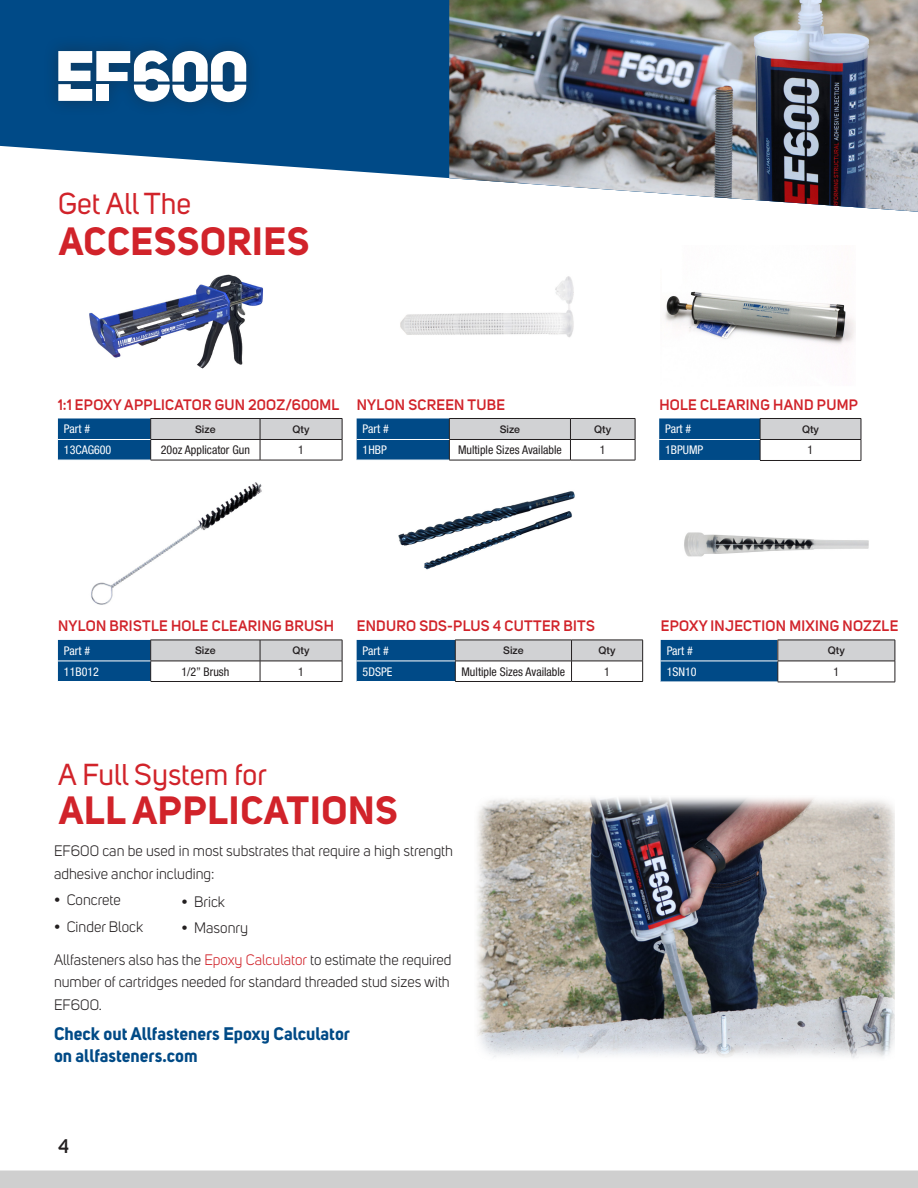
<style>
.page{position:relative;width:918px;height:1188px;background:#fff}
.page>*{position:absolute;margin:0;border:0;box-sizing:border-box;transform-origin:0 0}
.t1{font:700 39px "Uni Sans";letter-spacing:.02em;color:#d1232a}
.t2{font:30px "Uni Sans";color:#d1232a}
.t3{font:600 19.5px "Uni Sans";color:#231f20}
.t4{font:700 18px "Uni Sans";color:#004a86}
.t5{font:15px/22.5px "Uni Sans";color:#231f20}
.Heading_3{font:600 15px "Uni Sans";letter-spacing:.02em;color:#d1232a}
.t6{font:condensed 12px "Helvetica Neue LT Pro";color:#231f20}
.t7{font:condensed 12px "Helvetica Neue LT Pro";color:#fff}
.t8{font:500 10.5px "Helvetica Neue LT Pro";color:#231f20}
.s1{color:#d1232a}
</style>
<div class="page">
<img style="left:0;top:418px;width:918px;height:770px">
<svg style="left:0;top:0;width:449px;height:179px;background:#1f6095"></svg>
<div style="left:43px;top:36px;width:218px;height:81px;background:#004884"></div>
<svg style="left:58px;top:50px;width:188px;height:52px"></svg>
<img style="left:449px;top:0;width:469px;height:212px">
<img style="left:89px;top:274px;width:174px;height:95px">
<img style="left:664px;top:291px;width:191px;height:54px">
<img style="left:400px;top:276px;width:174px;height:62px">
<img style="left:79px;top:468px;width:196px;height:147px">
<img style="left:680px;top:468px;width:195px;height:147px">
<img style="left:393px;top:461px;width:195px;height:144px">
<svg style="left:58px;top:418px;width:285px;height:42px"></svg>
<hr style="left:150px;top:460px;width:110px;height:1px;background:#231f20">
<hr style="left:260px;top:460px;width:82px;height:1px;background:#231f20">
<hr style="left:58px;top:439px;width:92px;height:1px;background:#fff">
<hr style="left:58px;top:460px;width:92px;height:1px;background:#fff">
<div style="left:760px;top:418px;width:101px;height:21px;background:#d1d2d4"></div>
<hr style="left:760px;top:418px;width:101px;height:1px;background:#231f20">
<hr style="left:760px;top:439px;width:101px;height:1px;background:#231f20">
<div style="left:659px;top:418px;width:102px;height:42px;background:#004a87"></div>
<svg style="left:861px;top:419px;width:1px;height:41px"></svg>
<hr style="left:760px;top:460px;width:101px;height:1px;background:#231f20">
<hr style="left:659px;top:439px;width:101px;height:1px;background:#fff">
<hr style="left:659px;top:460px;width:101px;height:1px;background:#fff">
<div style="left:778px;top:640px;width:117px;height:21px;background:#d1d2d4"></div>
<hr style="left:778px;top:640px;width:117px;height:1px;background:#231f20">
<hr style="left:778px;top:661px;width:117px;height:1px;background:#231f20">
<div style="left:661px;top:640px;width:118px;height:42px;background:#004a87"></div>
<svg style="left:895px;top:640px;width:1px;height:42px"></svg>
<hr style="left:778px;top:682px;width:117px;height:1px;background:#231f20">
<hr style="left:661px;top:661px;width:117px;height:1px;background:#fff">
<hr style="left:661px;top:682px;width:117px;height:1px;background:#fff">
<svg style="left:58px;top:640px;width:285px;height:42px"></svg>
<hr style="left:150px;top:681px;width:110px;height:1px;background:#231f20">
<hr style="left:260px;top:681px;width:82px;height:1px;background:#231f20">
<hr style="left:58px;top:661px;width:92px;height:1px;background:#fff">
<hr style="left:58px;top:681px;width:92px;height:1px;background:#fff">
<svg style="left:357px;top:640px;width:286px;height:41px"></svg>
<hr style="left:455px;top:681px;width:117px;height:1px;background:#231f20">
<hr style="left:572px;top:681px;width:71px;height:1px;background:#231f20">
<hr style="left:357px;top:661px;width:98px;height:1px;background:#fff">
<hr style="left:357px;top:681px;width:98px;height:1px;background:#fff">
<svg style="left:357px;top:418px;width:279px;height:42px"></svg>
<hr style="left:449px;top:460px;width:121px;height:1px;background:#231f20">
<hr style="left:570px;top:460px;width:65px;height:1px;background:#231f20">
<hr style="left:357px;top:439px;width:92px;height:1px;background:#fff">
<hr style="left:357px;top:460px;width:92px;height:1px;background:#fff">
<img style="left:473px;top:772px;width:422px;height:299px">
<p class="t2" style="left:58px;top:186px;width:134px">Get All The</p>
<p class="t1" style="left:59px;top:217px;width:252px">ACCESSORIES</p>
<p class="Heading_3" style="left:58px;top:393px;width:283px">1:1 EPOXY APPLICATOR GUN 20OZ/600ML</p>
<p class="t7" style="left:64px;top:422px;width:28px">Part #</p>
<p class="t8" style="left:195px;top:423px;width:22px">Size</p>
<p class="t8" style="left:293px;top:423px;width:18px">Qty</p>
<p class="t7" style="left:64px;top:443px;width:49px">13CAG600</p>
<p class="t6" style="left:161px;top:443px;width:91px">20oz Applicator Gun</p>
<p class="t6" style="left:298px;top:443px;width:7px">1</p>
<p class="Heading_3" style="left:357px;top:393px;width:150px">NYLON SCREEN TUBE</p>
<p class="t7" style="left:363px;top:422px;width:28px">Part #</p>
<p class="t8" style="left:500px;top:423px;width:22px">Size</p>
<p class="t8" style="left:594px;top:423px;width:18px">Qty</p>
<p class="t7" style="left:363px;top:443px;width:26px">1HBP</p>
<p class="t6" style="left:458px;top:443px;width:105px">Multiple Sizes Available</p>
<p class="t6" style="left:600px;top:443px;width:7px">1</p>
<p class="Heading_3" style="left:659px;top:393px;width:200px">HOLE CLEARING HAND PUMP</p>
<p class="t7" style="left:665px;top:422px;width:28px">Part #</p>
<p class="t8" style="left:802px;top:423px;width:18px">Qty</p>
<p class="t7" style="left:665px;top:443px;width:40px">1BPUMP</p>
<p class="t6" style="left:808px;top:443px;width:7px">1</p>
<p class="Heading_3" style="left:58px;top:615px;width:277px">NYLON BRISTLE HOLE CLEARING BRUSH</p>
<p class="t7" style="left:64px;top:643px;width:28px">Part #</p>
<p class="t8" style="left:195px;top:644px;width:22px">Size</p>
<p class="t8" style="left:293px;top:644px;width:18px">Qty</p>
<p class="t7" style="left:64px;top:664px;width:37px">11B012</p>
<p class="t6" style="left:181px;top:664px;width:49px">1/2” Brush</p>
<p class="t6" style="left:298px;top:664px;width:7px">1</p>
<p class="Heading_3" style="left:357px;top:615px;width:240px">ENDURO SDS-PLUS 4 CUTTER BITS</p>
<p class="t7" style="left:363px;top:643px;width:28px">Part #</p>
<p class="t8" style="left:503px;top:644px;width:22px">Size</p>
<p class="t8" style="left:599px;top:644px;width:18px">Qty</p>
<p class="t7" style="left:363px;top:664px;width:31px">5DSPE</p>
<p class="t6" style="left:462px;top:664px;width:105px">Multiple Sizes Available</p>
<p class="t6" style="left:604px;top:664px;width:7px">1</p>
<p class="t2" style="left:58px;top:757px;width:210px">A Full System for</p>
<p class="t1" style="left:59px;top:786px;width:340px">ALL APPLICATIONS</p>
<p class="t5" style="left:54px;top:840px;width:401px">EF600 can be used in most substrates that require a high strength adhesive anchor including:</p>
<p class="t5" style="left:54px;top:889px;width:68px">• Concrete</p>
<p class="t5" style="left:54px;top:916px;width:91px">• Cinder Block</p>
<p class="t5" style="left:181px;top:890px;width:45px">• Brick</p>
<p class="t5" style="left:181px;top:917px;width:68px">• Masonry</p>
<p class="t5" style="left:54px;top:949px;width:399px;text-align:justify">Allfasteners also has the <span class="s1">Epoxy Calculator</span> to estimate the required number of cartridges needed for standard threaded stud sizes with EF600.</p>
<p class="t4" style="left:54px;top:1023px;width:298px">Check out Allfasteners Epoxy Calculator</p>
<p class="t4" style="left:54px;top:1045px;width:145px">on allfasteners.com</p>
<h3 class="t3" style="left:58px;top:1132px;width:13px">4</h3>
<p class="Heading_3" style="left:661px;top:615px;width:239px">EPOXY INJECTION MIXING NOZZLE</p>
<p class="t7" style="left:667px;top:643px;width:28px">Part #</p>
<p class="t8" style="left:828px;top:644px;width:18px">Qty</p>
<p class="t7" style="left:667px;top:664px;width:31px">1SN10</p>
<p class="t6" style="left:833px;top:664px;width:7px">1</p>
</div>
